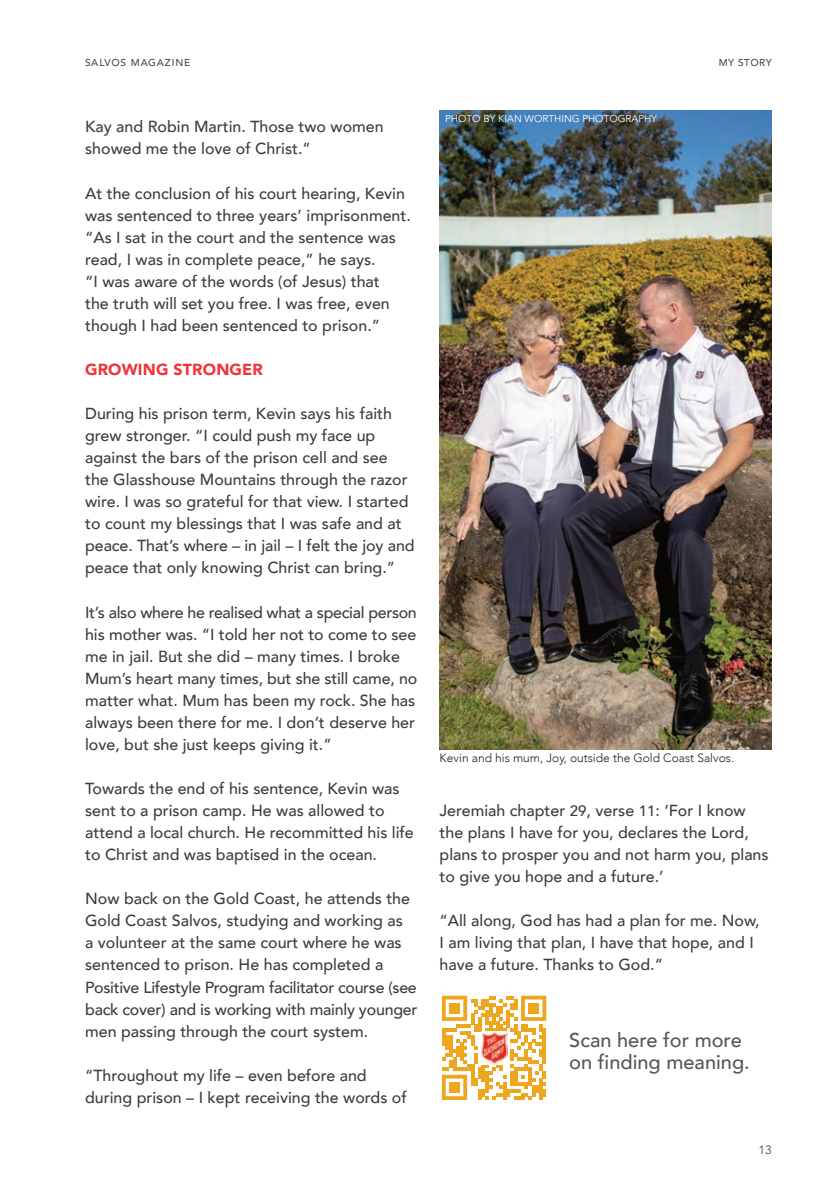
<style>
.page{position:relative;width:840px;height:1191px;background:#fff}
.page>*{position:absolute;margin:0;border:0;box-sizing:border-box;transform-origin:0 0}
.Salvos_Subhead{font:500 20px/22px "Avenir";color:#57585a}
.Body{font:500 16px/22px "Avenir";color:#3e3e3f}
.Intext_Subhead{font:900 16px "Avenir";letter-spacing:.01em;color:#ee343d}
.Image_Caption{font:300 12px "Avenir";color:#231f20}
.t1{font:12px "Avenir";color:#4b4c4d}
.Image_Credit{font:10px "Avenir";color:#fff}
.Page_name_-_Right{font:500 10px "Avenir";letter-spacing:.08em;color:#4b4c4d}
.Page_name_-_Right-2{font:500 10px "Avenir";letter-spacing:.06em;color:#4b4c4d}
.s1{font-size:15px}
</style>
<div class="page">
<svg style="left:441px;top:995px;width:105px;height:105px"></svg>
<div style="left:449px;top:1003px;width:10px;height:10px;background:#eea61f"></div>
<div style="left:528px;top:1003px;width:10px;height:10px;background:#eea61f"></div>
<div style="left:449px;top:1082px;width:10px;height:10px;background:#eea61f"></div>
<img style="left:481px;top:1031px;width:26px;height:33px">
<img style="left:439px;top:110px;width:332px;height:640px">
<p class="Page_name_-_Right" style="left:85px;top:54px;width:107px">SALVOS MAGAZINE</p>
<p class="Body" style="left:85px;top:115px;width:300px">Kay and Robin Martin. Those two women showed me the love of Christ.”</p>
<p class="Body" style="left:85px;top:181px;width:327px">At the conclusion of his court hearing, Kevin was sentenced to three years’ imprisonment. “As I sat in the court and the sentence was read, I was in complete peace,” he says.<br>“I was aware of the words (of Jesus) that<br>the truth will set you free. I was free, even though I had been sentenced to prison.”</p>
<p class="Intext_Subhead" style="left:85px;top:356px;width:179px">GROWING STRONGER</p>
<p class="Body" style="left:85px;top:401px;width:331px">During his prison term, Kevin says his faith grew stronger. “I could push my face up against the bars of the prison cell and see the Glasshouse Mountains through the razor wire. I was so grateful for that view. I started to count my blessings that I was safe and at peace. That’s where – in jail – I felt the joy and peace that only knowing Christ can bring.”</p>
<p class="Body" style="left:85px;top:600px;width:333px">It’s also where he realised what a special person his mother was. “I told her not to come to see me in jail. But she did – many times. I broke Mum’s heart many times, but she still came, no matter what. Mum has been my rock. She has always been there for me. I don’t deserve her love, but she just keeps giving it.”</p>
<p class="Body" style="left:85px;top:776px;width:330px">Towards the end of his sentence, Kevin was sent to a prison camp. He was allowed to attend a local church. He recommitted his life to Christ and was baptised in the ocean.</p>
<p class="Body" style="left:85px;top:887px;width:333px">Now back on the Gold Coast, he attends the Gold Coast Salvos, studying and working as<br>a volunteer at the same court where he was sentenced to prison. He has completed a Positive Lifestyle Program facilitator course (see back cover) and is working with mainly younger men passing through the court system.</p>
<p class="Body" style="left:85px;top:1063px;width:323px">“Throughout my life – even before and during prison – I kept receiving the words of</p>
<p class="Image_Credit" style="left:445px;top:113px;width:213px">PHOTO BY KIAN WORTHING PHOTOGRAPHY</p>
<p class="Page_name_-_Right-2" style="left:718px;top:54px;width:55px">MY STORY</p>
<p class="Image_Caption" style="left:439px;top:750px;width:296px">Kevin and his mum, Joy, outside the Gold Coast Salvos.</p>
<p class="Body" style="left:439px;top:798px;width:330px">Jeremiah chapter <span class="s1">29</span>, verse <span class="s1">11</span>: ‘For I know the plans I have for you, declares the Lord, plans to prosper you and not harm you, plans to give you hope and a future.’</p>
<p class="Body" style="left:439px;top:909px;width:321px">“All along, God has had a plan for me. Now,<br>I am living that plan, I have that hope, and I have a future. Thanks to God.”</p>
<p class="Salvos_Subhead" style="left:569px;top:1027px;width:182px">Scan here for more on finding meaning.</p>
<p class="t1" style="left:758px;top:1142px;width:15px">13</p>
</div>
